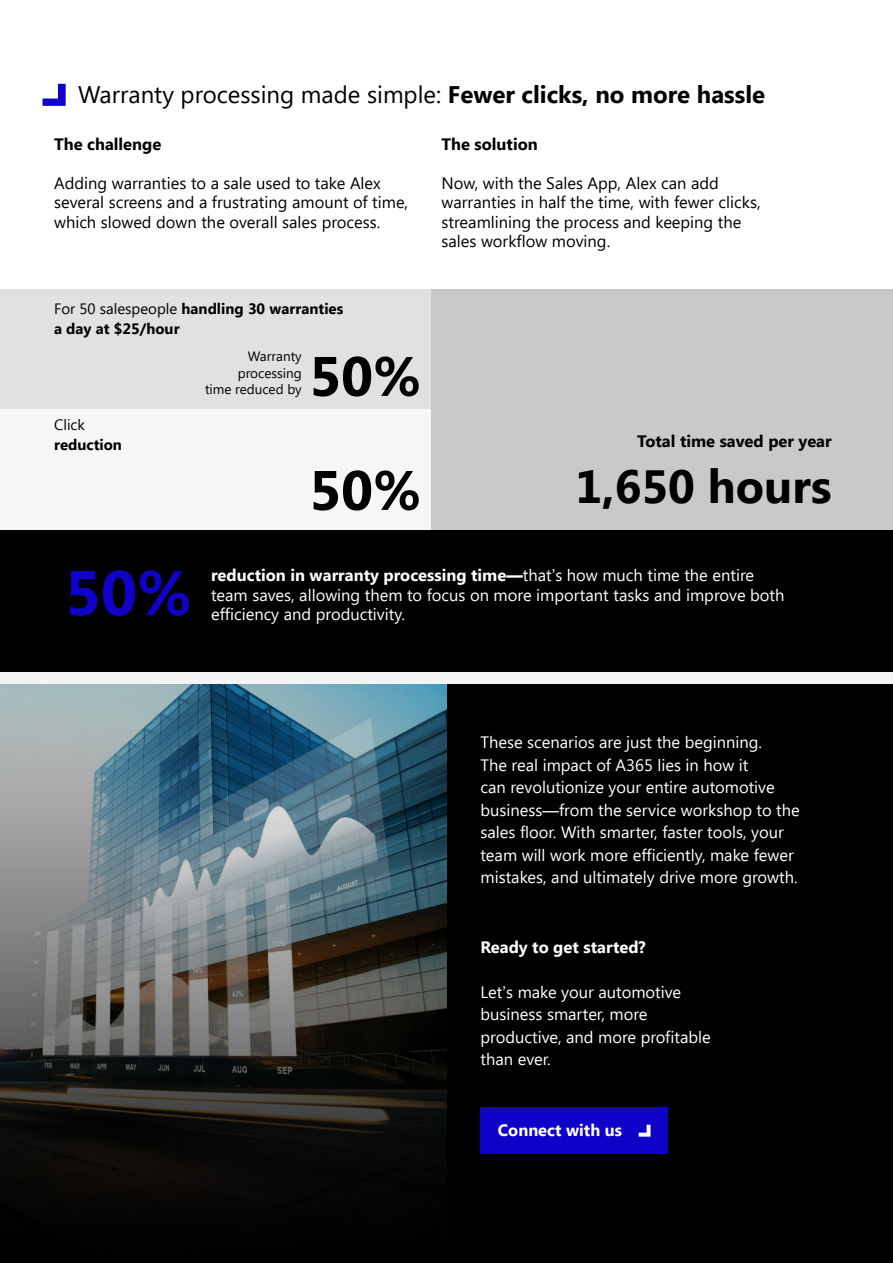
<style>
.page{position:relative;width:893px;height:1263px;background:#fff}
.page>*{position:absolute;margin:0;border:0;box-sizing:border-box;transform-origin:0 0}
.t1{font:700 63px "Segoe UI";color:#1001c9}
.t2{font:700 55.5px/114px "Segoe UI";color:#000}
.t3{font:700 46.5px "Segoe UI";color:#000}
.t4{font:24px "Segoe UI";color:#000}
.t5{font:16.5px/22.5px "Segoe UI";color:#fff}
.t6{font:16.5px/19.5px "Segoe UI";color:#000}
.t7{font:700 16.5px "Segoe UI";color:#000}
.t8{font:700 16.5px "Segoe UI";color:#fff}
.t9{font:700 15px/19.5px "Segoe UI";color:#000}
.t10{font:15px "Segoe UI";color:#000}
.t11{font:13.5px/16.2px "Segoe UI";color:#000;text-align:right}
.s1{font-weight:700}
.s2{font-weight:400}
.s3{font-family:"Arial";font-weight:700}
.s4{font-family:"Arial"}
</style>
<div class="page">
<div style="left:0;top:645px;width:893px;height:618px;background:#f4f4f4"></div>
<div style="left:0;top:685px;width:893px;height:578px;background:#000"></div>
<img style="left:0;top:684px;width:446px;height:517px">
<svg style="left:43px;top:84px;width:23px;height:22px"></svg>
<div style="left:480px;top:1107px;width:188px;height:47px;background:#1001c9"></div>
<svg style="left:639px;top:1125px;width:11px;height:12px"></svg>
<div style="left:0;top:530px;width:893px;height:142px;background:#000"></div>
<div style="left:0;top:289px;width:432px;height:120px;background:#e1e1e1"></div>
<div style="left:0;top:409px;width:432px;height:121px;background:#f6f6f6"></div>
<div style="left:432px;top:289px;width:461px;height:241px;background:#c9c9c9"></div>
<h3 class="t4" style="left:78px;top:85px;width:689px">Warranty processing made simple: <span class="s1">Fewer clicks, no more hassle</span></h3>
<p class="t7" style="left:54px;top:137px;width:109px">The challenge</p>
<p class="t6" style="left:54px;top:174px;width:356px">Adding warranties to a sale used to take Alex several screens and a frustrating amount of time, which slowed down the overall sales process.</p>
<p class="t7" style="left:441px;top:137px;width:98px">The solution</p>
<p class="t6" style="left:441px;top:175px;width:321px">Now, with the Sales App, Alex can add warranties in half the time, with fewer clicks, streamlining the process and keeping the sales workflow moving.</p>
<p class="t9" style="left:54px;top:300px;width:291px"><span class="s2">For 50 salespeople</span> handling 30 warranties a day at $25/hour</p>
<p class="t10" style="left:54px;top:418px;width:32px">Click</p>
<p class="t9" style="left:54px;top:436px;width:69px">reduction</p>
<p class="t11" style="left:205px;top:350px;width:98px">Warranty processing<br>time reduced by</p>
<h2 class="t2" style="left:309px;top:323px;width:113px">50%<br>50%</h2>
<p class="t7" style="left:637px;top:434px;width:196px">Total time saved per year</p>
<h3 class="t3" style="left:575px;top:467px;width:258px">1,650 hours</h3>
<h1 class="t1" style="left:65px;top:565px;width:129px">50%</h1>
<p class="t5" style="left:211px;top:567px;width:575px;line-height:19.5px"><span class="s1">reduction in warranty processing time</span><span class="s3">—</span>that<span class="s4">’</span>s how much time the entire team saves, allowing them to focus on more important tasks and improve both efficiency and productivity.</p>
<p class="t5" style="left:480px;top:732px;width:321px">These scenarios are just the beginning.<br>The real impact of A365 lies in how it<br>can revolutionize your entire automotive business<span class="s4">—</span>from the service workshop to the sales floor. With smarter, faster tools, your team will work more efficiently, make fewer mistakes, and ultimately drive more growth.</p>
<p class="t8" style="left:480px;top:940px;width:167px">Ready to get started?</p>
<p class="t5" style="left:480px;top:982px;width:232px">Let<span class="s4">’</span>s make your automotive business smarter, more productive, and more profitable than ever.</p>
<p class="t8" style="left:498px;top:1123px;width:126px">Connect with us</p>
</div>
